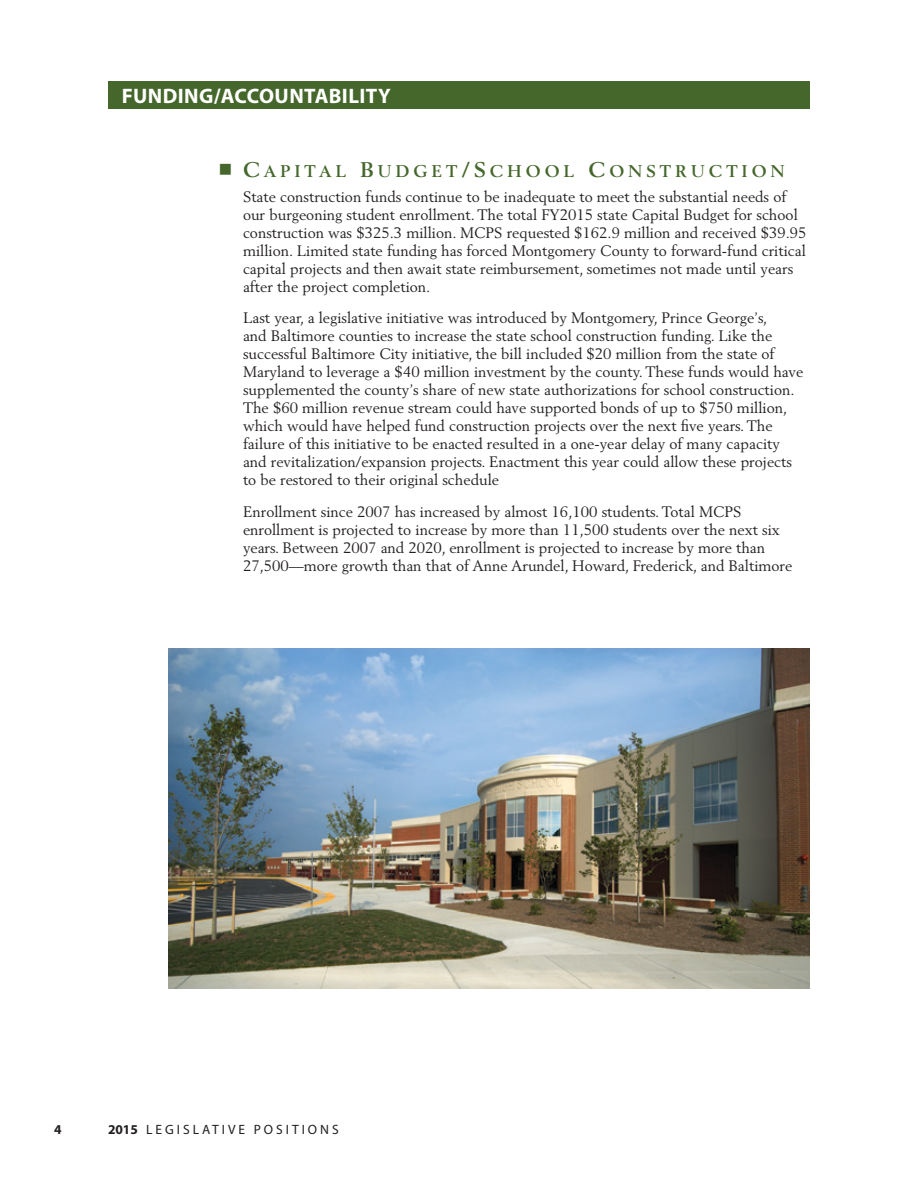
<style>
.page{position:relative;width:918px;height:1188px;background:#fff}
.page>*{position:absolute;margin:0;border:0;box-sizing:border-box;transform-origin:0 0}
.t1{font:700 21px "Myriad Pro";letter-spacing:.02em;color:#fff}
.t2{font:16.8px "Berling LT Std Bold SC800";letter-spacing:.25em;color:#45672c}
.Text_MOST{font:15px/18px "Berling LT Std";color:#231f20}
.t3{font:13.5px "Myriad Pro";letter-spacing:.22em;color:#231f20}
.t4{font:700 13.5px "Myriad Pro";color:#231f20}
.s1{font-size:21px}
.s2{font-weight:700}
</style>
<div class="page">
<div style="left:108px;top:81px;width:702px;height:28px;background:#45672c"></div>
<img style="left:168px;top:648px;width:642px;height:340px">
<p class="t1" style="left:122px;top:82px;width:270px">FUNDING/ACCOUNTABILITY</p>
<p class="t2" style="left:243px;top:161px;width:543px"><span class="s1">C</span>APITAL <span class="s1">B</span>UDGET<span class="s1">/S</span>CHOOL <span class="s1">C</span>ONSTRUCTION</p>
<p class="Text_MOST" style="left:243px;top:187px;width:565px">State construction funds continue to be inadequate to meet the substantial needs of our burgeoning student enrollment. The total FY2015 state Capital Budget for school construction was $325.3 million. MCPS requested $162.9 million and received $39.95 million. Limited state funding has forced Montgomery County to forward-fund critical capital projects and then await state reimbursement, sometimes not made until years after the project completion.</p>
<p class="Text_MOST" style="left:243px;top:309px;width:562px">Last year, a legislative initiative was introduced by Montgomery, Prince George’s,<br>and Baltimore counties to increase the state school construction funding. Like the successful Baltimore City initiative, the bill included $20 million from the state of Maryland to leverage a $40 million investment by the county. These funds would have supplemented the county’s share of new state authorizations for school construction.<br>The $60 million revenue stream could have supported bonds of up to $750 million, which would have helped fund construction projects over the next five years. The failure of this initiative to be enacted resulted in a one-year delay of many capacity and revitalization/expansion projects. Enactment this year could allow these projects to be restored to their original schedule</p>
<p class="Text_MOST" style="left:243px;top:502px;width:551px">Enrollment since 2007 has increased by almost 16,100 students. Total MCPS enrollment is projected to increase by more than 11,500 students over the next six years. Between 2007 and 2020, enrollment is projected to increase by more than 27,500—more growth than that of Anne Arundel, Howard, Frederick, and Baltimore</p>
<p class="t4" style="left:54px;top:1121px;width:9px">4</p>
<p class="t3" style="left:108px;top:1121px;width:232px"><span class="s2">2015</span> LEGISLATIVE POSITIONS</p>
</div>
